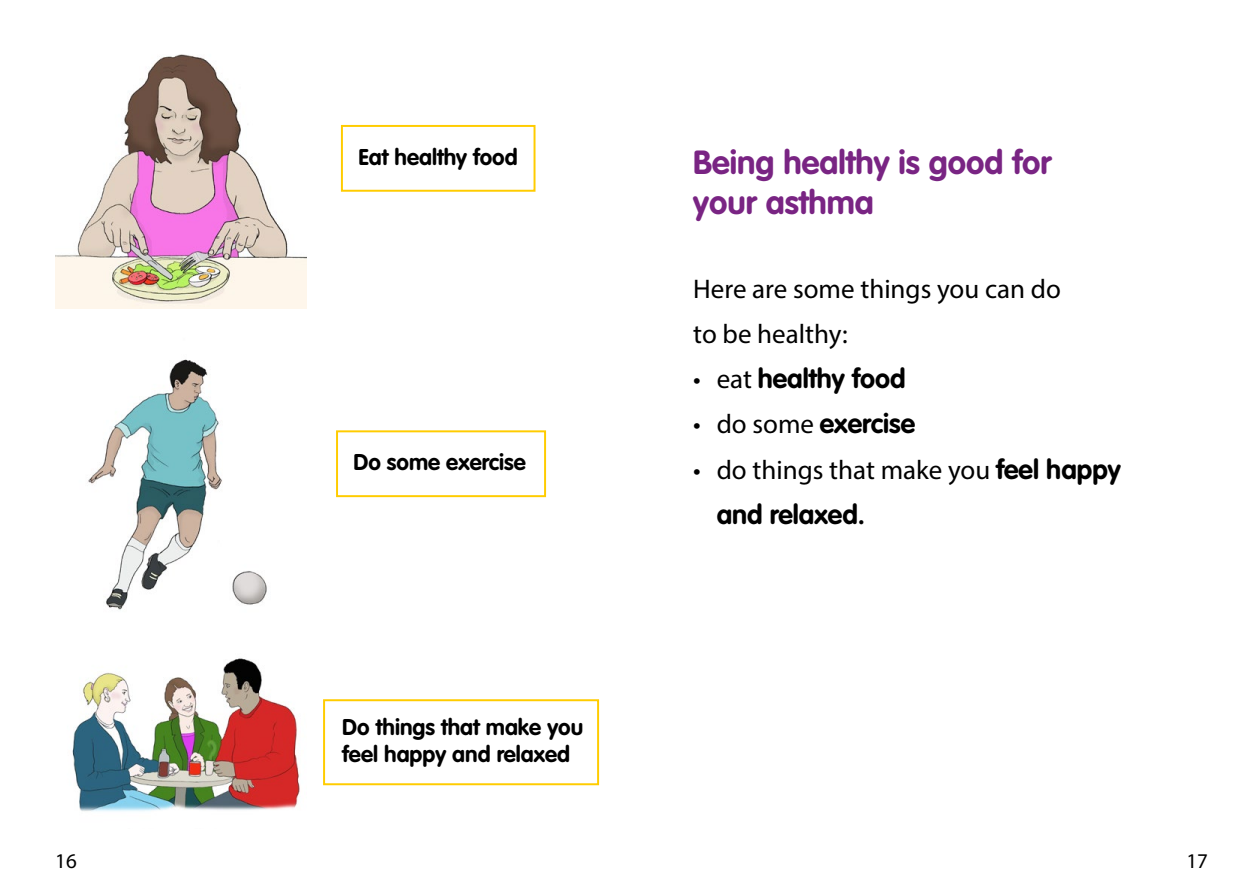
<style>
.page{position:relative;width:1259px;height:893px;background:#fff}
.page>*{position:absolute;margin:0;border:0;box-sizing:border-box;transform-origin:0 0}
.t1{font:700 33px/39.6px "VAG Rounded Std";color:#792483}
.t2{font:27px/45px "Myriad Pro";color:#000}
.t3{font:700 27px "VAG Rounded Std";color:#000}
.t4{font:700 22.5px/27px "VAG Rounded Std";color:#000}
.t5{font:21px "Myriad Pro";color:#000}
.s1{font-family:"Myriad Pro";font-weight:400}
.s2{font-family:"VAG Rounded Std";font-weight:700}
</style>
<div class="page">
<div style="left:336px;top:430px;width:210px;height:67px;background:#fff;border:2px solid #fc0"></div>
<div style="left:323px;top:699px;width:276px;height:86px;background:#fff;border:2px solid #fc0"></div>
<img style="left:55px;top:54px;width:252px;height:254px">
<img style="left:88px;top:359px;width:179px;height:251px">
<img style="left:72px;top:658px;width:228px;height:154px">
<div style="left:341px;top:125px;width:194px;height:67px;background:#fff;border:2px solid #fc0"></div>
<p class="t4" style="left:358px;top:144px;width:161px">Eat healthy food</p>
<p class="t4" style="left:353px;top:450px;width:174px">Do some exercise</p>
<p class="t4" style="left:342px;top:715px;width:242px">Do things that make you feel happy and relaxed</p>
<h1 class="t1" style="left:693px;top:144px;width:360px">Being healthy is good for your asthma</h1>
<p class="t2" style="left:693px;top:266px;width:369px">Here are some things you can do to be healthy:</p>
<p class="t3" style="left:693px;top:363px;width:214px"><span class="s1">• eat</span> healthy food</p>
<p class="t3" style="left:693px;top:408px;width:223px"><span class="s1">• do some</span> exercise</p>
<p class="t2" style="left:693px;top:446px;width:429px">• do things that make you <span class="s2">feel happy</span></p>
<p class="t3" style="left:716px;top:498px;width:150px">and relaxed.</p>
<p class="t5" style="left:55px;top:848px;width:23px">16</p>
<p class="t5" style="left:1186px;top:848px;width:23px">17</p>
</div>
